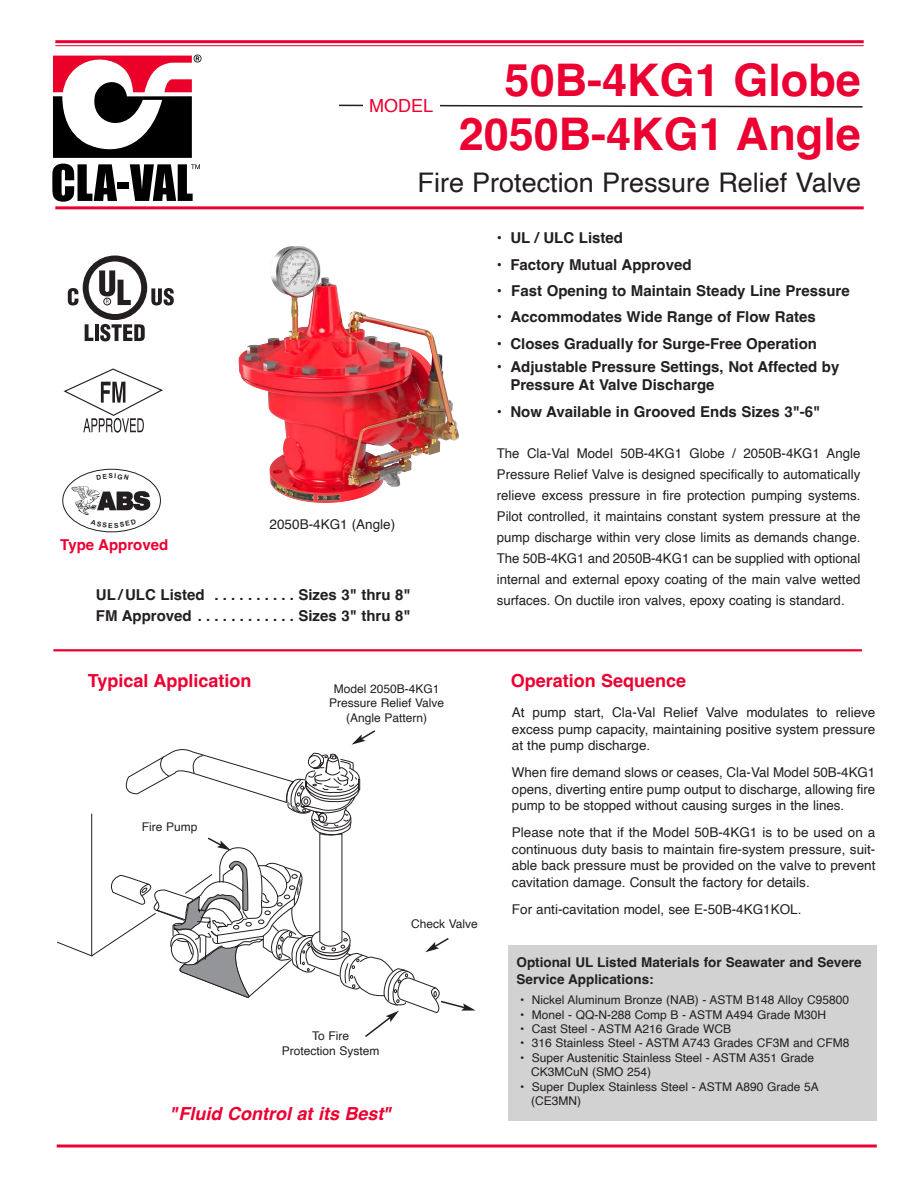
<style>
.page{position:relative;width:918px;height:1188px;background:#fff}
.page>*{position:absolute;margin:0;border:0;box-sizing:border-box;transform-origin:0 0}
.t1{font:700 45px "Helvetica";color:#eb0031}
.t2{font:27px "Helvetica";color:#231f20}
.t3{font:700 18px "Helvetica";color:#eb0031}
.t4{font:italic 700 18px "Helvetica";color:#eb0031}
.t5{font:18px "Helvetica";color:#eb0031}
.t6{font:700 15px/18px "Helvetica";color:#231f20}
.t7{font:700 15px "Helvetica";color:#eb0031}
.t8{font:13.5px/21px "Helvetica";color:#231f20;text-align:justify}
.t9{font:700 13.5px/16.2px "Helvetica";color:#231f20}
.t10{font:12px "Helvetica";color:#231f20}
</style>
<div class="page">
<hr style="left:55px;top:40px;width:809px;height:3px;background:#eb0031">
<hr style="left:55px;top:45px;width:809px;height:1px;background:#eb0031">
<svg style="left:52px;top:164px;width:65px;height:38px"></svg>
<div style="left:118px;top:183px;width:11px;height:6px;background:#000"></div>
<svg style="left:53px;top:55px;width:149px;height:103px"></svg>
<svg style="left:130px;top:164px;width:70px;height:37px"></svg>
<hr style="left:55px;top:206px;width:809px;height:3px;background:#eb0031">
<img style="left:238px;top:246px;width:221px;height:257px">
<hr style="left:53px;top:649px;width:809px;height:2px;background:#eb0031">
<svg style="left:58px;top:730px;width:418px;height:307px"></svg>
<svg style="left:339px;top:104px;width:524px;height:4px"></svg>
<div style="left:363px;top:98px;width:77px;height:20px;background:#fff"></div>
<div style="left:509px;top:945px;width:368px;height:176px;background:#d3d2d2"></div>
<svg style="left:57px;top:1144px;width:820px;height:4px;background:#ef3f64"></svg>
<svg style="left:64px;top:369px;width:99px;height:64px"></svg>
<svg style="left:85px;top:324px;width:8px;height:17px"></svg>
<hr style="left:95px;top:324px;width:4px;height:17px;background:#231f20">
<svg style="left:100px;top:324px;width:45px;height:17px"></svg>
<svg style="left:151px;top:288px;width:23px;height:17px"></svg>
<div style="left:83px;top:256px;width:64px;height:64px;background:#231f20;border-radius:50%"></div>
<div style="left:89px;top:261px;width:52px;height:53px;background:#fff;border-radius:50%"></div>
<svg style="left:99px;top:270px;width:32px;height:35px"></svg>
<div style="left:104px;top:298px;width:7px;height:7px;border:1px solid #231f20;border-radius:50%"></div>
<svg style="left:68px;top:288px;width:10px;height:17px"></svg>
<div style="left:62px;top:469px;width:99px;height:63px;border:1px solid #231f20;border-radius:50%"></div>
<svg style="left:71px;top:486px;width:80px;height:42px"></svg>
<p class="t5" style="left:369px;top:99px;width:66px">MODEL</p>
<p class="t1" style="left:505px;top:61px;width:358px">50B-4KG1 Globe</p>
<p class="t1" style="left:459px;top:115px;width:404px">2050B-4KG1 Angle</p>
<p class="t2" style="left:418px;top:171px;width:445px">Fire Protection Pressure Relief Valve</p>
<p class="t7" style="left:60px;top:539px;width:109px">Type Approved</p>
<p class="t8" style="left:270px;top:515px;width:127px">2050B-4KG1 (Angle)</p>
<p class="t6" style="left:96px;top:587px;width:316px">UL / ULC Listed . . . . . . . . . . Sizes 3" thru 8"</p>
<p class="t6" style="left:96px;top:608px;width:316px">FM Approved . . . . . . . . . . . . Sizes 3" thru 8"</p>
<p class="t6" style="left:497px;top:230px;width:128px">• UL / ULC Listed</p>
<p class="t6" style="left:497px;top:257px;width:196px">• Factory Mutual Approved</p>
<p class="t6" style="left:497px;top:283px;width:354px">• Fast Opening to Maintain Steady Line Pressure</p>
<p class="t6" style="left:497px;top:309px;width:320px">• Accommodates Wide Range of Flow Rates</p>
<p class="t6" style="left:497px;top:336px;width:322px">• Closes Gradually for Surge-Free Operation</p>
<p class="t6" style="left:510px;top:359px;width:331px;text-indent:-14px">• Adjustable Pressure Settings, Not Affected by<br>Pressure At Valve Discharge</p>
<p class="t6" style="left:497px;top:404px;width:325px">• Now Available in Grooved Ends Sizes 3"-6"</p>
<p class="t8" style="left:497px;top:444px;width:365px">The Cla-Val Model 50B-4KG1 Globe / 2050B-4KG1 Angle Pressure Relief Valve is designed specifically to automatically relieve excess pressure in fire protection pumping systems.<br>Pilot controlled, it maintains constant system pressure at the pump discharge within very close limits as demands change.<br>The 50B-4KG1 and 2050B-4KG1 can be supplied with optional internal and external epoxy coating of the main valve wetted surfaces. On ductile iron valves, epoxy coating is standard.</p>
<p class="t3" style="left:88px;top:674px;width:165px">Typical Application</p>
<p class="t3" style="left:511px;top:673px;width:177px">Operation Sequence</p>
<p class="t10" style="left:334px;top:684px;width:107px">Model 2050B-4KG1</p>
<p class="t10" style="left:329px;top:698px;width:117px">Pressure Relief Valve</p>
<p class="t10" style="left:346px;top:712px;width:83px">(Angle Pattern)</p>
<p class="t8" style="left:512px;top:706px;width:365px;line-height:16.5px">At pump start, Cla-Val Relief Valve modulates to relieve excess pump capacity, maintaining positive system pressure at the pump discharge.</p>
<p class="t8" style="left:512px;top:766px;width:365px;line-height:16.5px">When fire demand slows or ceases, Cla-Val Model 50B-4KG1 opens, diverting entire pump output to discharge, allowing fire pump to be stopped without causing surges in the lines.</p>
<p class="t8" style="left:512px;top:826px;width:365px;line-height:16.5px">Please note that if the Model 50B-4KG1 is to be used on a continuous duty basis to maintain fire-system pressure, suit&shy;able back pressure must be provided on the valve to prevent cavitation damage. Consult the factory for details.</p>
<p class="t8" style="left:512px;top:900px;width:291px">For anti-cavitation model, see E-50B-4KG1KOL.</p>
<p class="t10" style="left:142px;top:822px;width:57px">Fire Pump</p>
<p class="t10" style="left:411px;top:919px;width:68px">Check Valve</p>
<p class="t10" style="left:312px;top:1031px;width:39px">To Fire</p>
<p class="t10" style="left:282px;top:1046px;width:99px">Protection System</p>
<p class="t4" style="left:170px;top:1106px;width:224px">"Fluid Control at its Best"</p>
<p class="t9" style="left:517px;top:956px;width:347px">Optional UL Listed Materials for Seawater and Severe<br>Service Applications:</p>
<p class="t10" style="left:520px;top:995px;width:330px">• Nickel Aluminum Bronze (NAB) - ASTM B148 Alloy C95800</p>
<p class="t10" style="left:520px;top:1009px;width:307px">• Monel - QQ-N-288 Comp B - ASTM A494 Grade M30H</p>
<p class="t10" style="left:520px;top:1024px;width:212px">• Cast Steel - ASTM A216 Grade WCB</p>
<p class="t10" style="left:520px;top:1038px;width:331px">• 316 Stainless Steel - ASTM A743 Grades CF3M and CFM8</p>
<p class="t10" style="left:520px;top:1053px;width:296px">• Super Austenitic Stainless Steel - ASTM A351 Grade</p>
<p class="t10" style="left:531px;top:1067px;width:122px">CK3MCuN (SMO 254)</p>
<p class="t10" style="left:520px;top:1081px;width:300px">• Super Duplex Stainless Steel - ASTM A890 Grade 5A</p>
<p class="t10" style="left:531px;top:1096px;width:51px">(CE3MN)</p>
</div>
